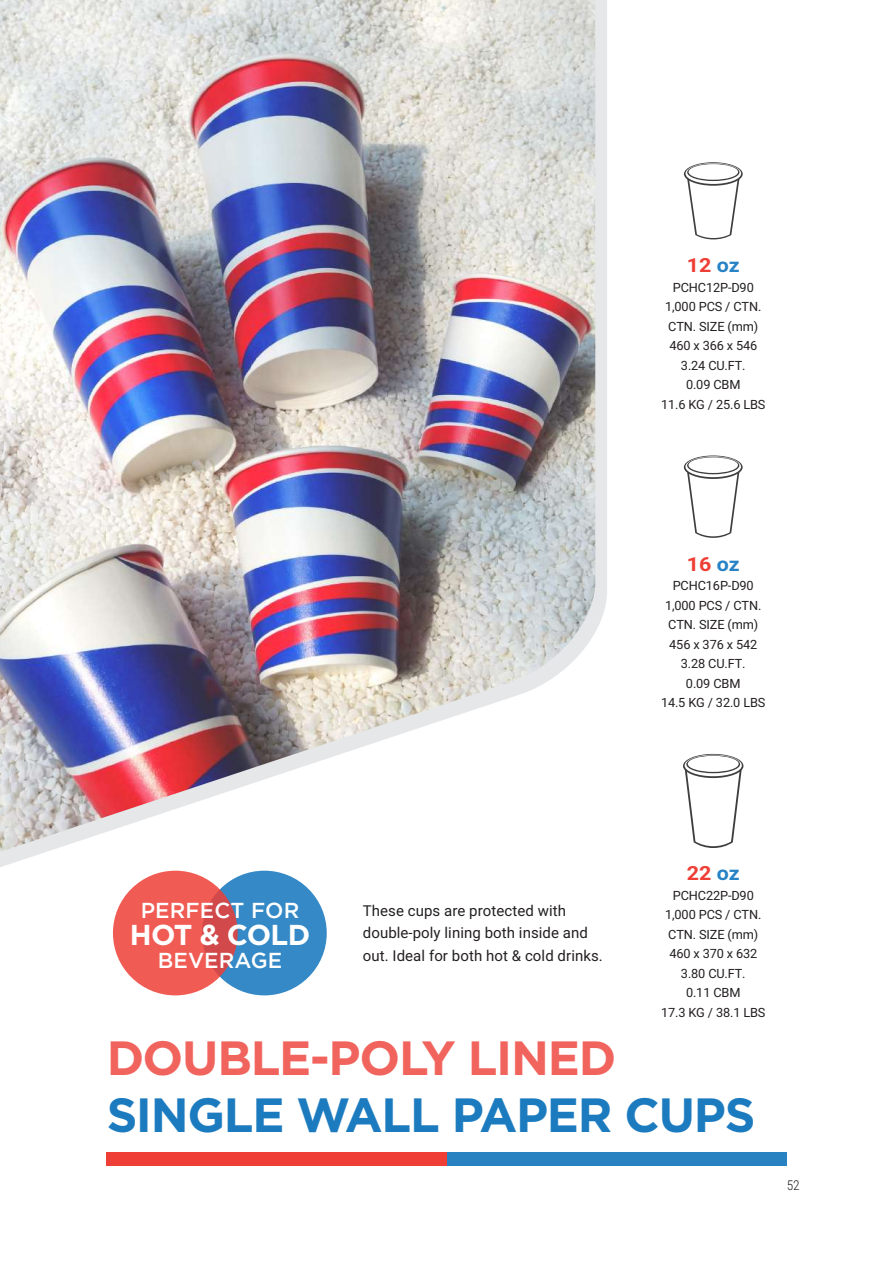
<style>
.page{position:relative;width:893px;height:1263px;background:#fff}
.page>*{position:absolute;margin:0;border:0;box-sizing:border-box;transform-origin:0 0}
.t1{font:700 48px "Gotham";letter-spacing:-.025em;color:#1074bc}
.t2{font:700 48px "Gotham";letter-spacing:-.025em;color:rgb(238 62 53/.85)}
.t3{font:700 28.8px "Gotham";letter-spacing:-.025em;color:#fff}
.t4{font:500 21.6px "Gotham";letter-spacing:.005em;color:#fff}
.t5{font:700 19.5px "Roboto";color:#ee3e35;scale:1.1 1}
.t6{font:15px/22.5px "Roboto";letter-spacing:.005em;color:#231f20}
.t7{font:300 13.5px "Roboto Condensed";color:#231f20}
.t8{font:12.75px/19.5px "Roboto";letter-spacing:-.01em;color:#231f20;text-align:center}
.s1{color:#2783c5}
</style>
<div class="page">
<svg style="left:0;top:0;width:607px;height:867px"></svg>
<svg style="left:684px;top:162px;width:59px;height:77px"></svg>
<svg style="left:684px;top:455px;width:59px;height:83px"></svg>
<svg style="left:683px;top:754px;width:60px;height:94px"></svg>
<img style="left:0;top:0;width:595px;height:852px">
<div style="left:106px;top:864px;width:138px;height:138px;background:#fff;border-radius:50%"></div>
<div style="left:196px;top:864px;width:138px;height:138px;background:#fff;border-radius:50%"></div>
<div style="left:202px;top:871px;width:125px;height:124px;background:#3489c6;border-radius:50%"></div>
<svg style="left:113px;top:871px;width:125px;height:124px;background:#ea5852"></svg>
<div style="left:446px;top:1152px;width:341px;height:14px;background:#2882c2"></div>
<div style="left:106px;top:1152px;width:341px;height:14px;background:#ee3e35"></div>
<h3 class="t5" style="left:687px;top:252px;width:50px">12 <span class="s1">oz</span></h3>
<p class="t8" style="left:661px;top:277px;width:106px">PCHC12P-D90<br>1,000 PCS / CTN.<br>CTN. SIZE (mm)<br>460 x 366 x 546<br>3.24 CU.FT.<br>0.09 CBM<br>11.6 KG / 25.6 LBS</p>
<h3 class="t5" style="left:687px;top:550px;width:50px">16 <span class="s1">oz</span></h3>
<p class="t8" style="left:661px;top:575px;width:106px">PCHC16P-D90<br>1,000 PCS / CTN.<br>CTN. SIZE (mm)<br>456 x 376 x 542<br>3.28 CU.FT.<br>0.09 CBM<br>14.5 KG / 32.0 LBS</p>
<h3 class="t4" style="left:141px;top:898px;width:160px">PERFECT FOR</h3>
<h2 class="t3" style="left:130px;top:918px;width:182px">HOT &amp; COLD</h2>
<h3 class="t4" style="left:158px;top:948px;width:126px">BEVERAGE</h3>
<p class="t6" style="left:363px;top:899px;width:242px">These cups are protected with double-poly lining both inside and out. Ideal for both hot &amp; cold drinks.</p>
<h3 class="t5" style="left:687px;top:860px;width:50px">22 <span class="s1">oz</span></h3>
<p class="t8" style="left:661px;top:885px;width:106px">PCHC22P-D90<br>1,000 PCS / CTN.<br>CTN. SIZE (mm)<br>460 x 370 x 632<br>3.80 CU.FT.<br>0.11 CBM<br>17.3 KG / 38.1 LBS</p>
<h1 class="t2" style="left:106px;top:1030px;width:512px">DOUBLE-POLY LINED</h1>
<h1 class="t1" style="left:106px;top:1088px;width:651px">SINGLE WALL PAPER CUPS</h1>
<p class="t7" style="left:787px;top:1175px;width:15px">52</p>
</div>
